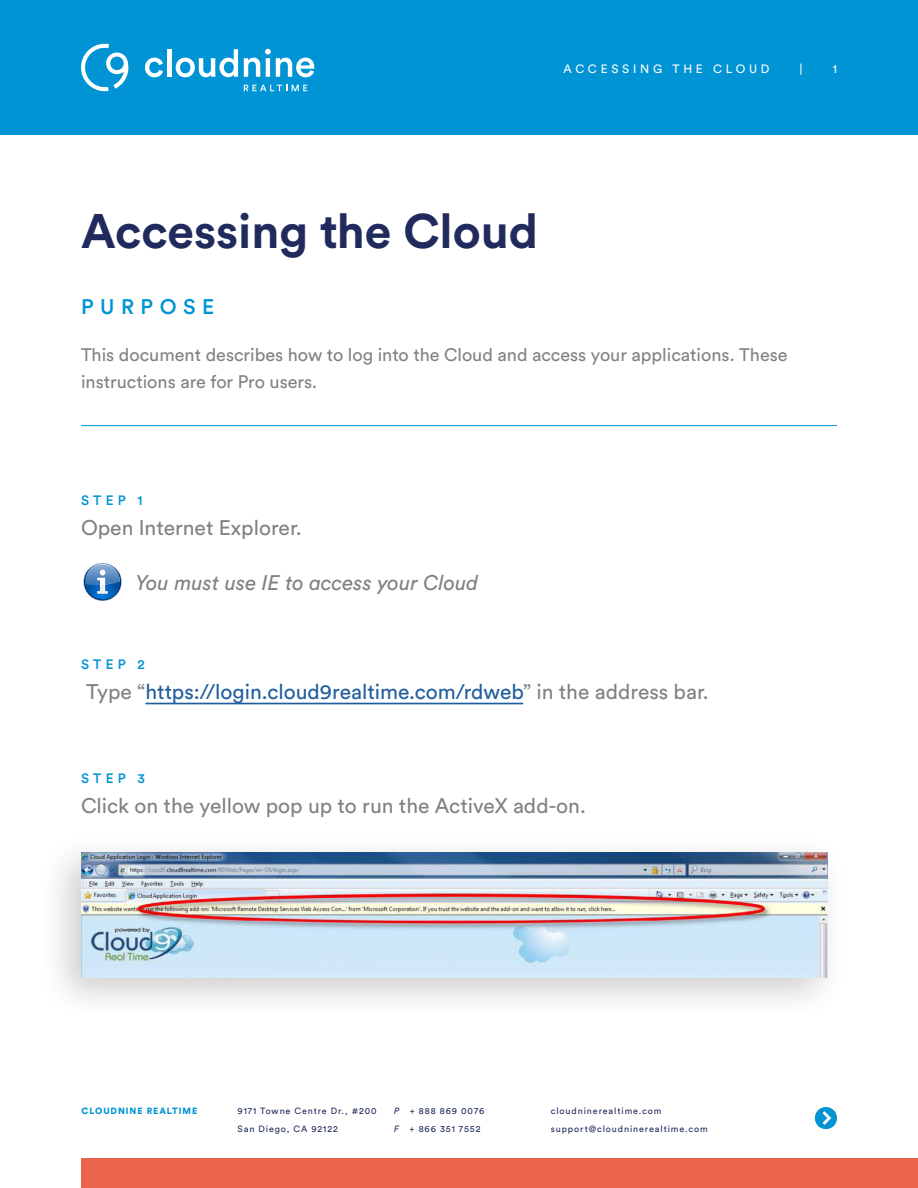
<style>
.page{position:relative;width:918px;height:1188px;background:#fff}
.page>*{position:absolute;margin:0;border:0;box-sizing:border-box;transform-origin:0 0}
.t1{font:700 48px "Circular Std";color:#212a5c}
.t2{font:21px "Circular Std";color:#808285}
.t3{font:21px "Circular Std";color:#215e9e}
.t4{font:italic 21px "Circular Std";color:#808285}
.t5{font:500 21px "Circular Std";letter-spacing:.31em;color:#0094d5}
.t6{font:18px/27px "Circular Std";color:#808285}
.t7{font:500 13.5px "Circular Std";letter-spacing:.31em;color:#0094d5}
.t8{font:12px "Circular Std";letter-spacing:.31em;color:#fff}
.t9{font:9px/18px "Circular Std";letter-spacing:.1em;color:#212a5c}
.t10{font:900 9px "Circular Std";letter-spacing:.1em;color:#0094d5}
.s1{color:#808285}
.s2{font-style:italic}
</style>
<div class="page">
<div style="left:0;top:0;width:918px;height:135px;background:#0094d5"></div>
<svg style="left:815px;top:1107px;width:22px;height:22px"></svg>
<svg style="left:145px;top:58px;width:18px;height:19px"></svg>
<hr style="left:167px;top:49px;width:4px;height:28px;background:#fff">
<svg style="left:176px;top:49px;width:62px;height:28px"></svg>
<svg style="left:244px;top:49px;width:70px;height:28px"></svg>
<svg style="left:244px;top:85px;width:63px;height:6px"></svg>
<svg style="left:81px;top:43px;width:48px;height:48px"></svg>
<div style="left:81px;top:1158px;width:837px;height:30px;background:#ea654b"></div>
<hr style="left:81px;top:425px;width:756px;height:1px;background:#0094d5">
<img style="left:83px;top:563px;width:39px;height:38px">
<hr style="left:145px;top:703px;width:378px;height:1px;background:#215e9e">
<div style="left:38px;top:831px;width:810px;height:190px;background:#000;opacity:.2"></div>
<img style="left:81px;top:852px;width:746px;height:126px">
<h3 class="t8" style="left:564px;top:61px;width:207px">ACCESSING THE CLOUD</h3>
<h3 class="t8" style="left:800px;top:61px;width:5px">|</h3>
<h3 class="t8" style="left:833px;top:61px;width:6px">1</h3>
<h1 class="t1" style="left:81px;top:200px;width:459px">Accessing the Cloud</h1>
<h2 class="t5" style="left:81px;top:293px;width:135px">PURPOSE</h2>
<h3 class="t6" style="left:81px;top:341px;width:708px">This document describes how to log into the Cloud and access your applications. These instructions are for Pro users.</h3>
<h3 class="t7" style="left:81px;top:491px;width:63px">STEP 1</h3>
<h2 class="t2" style="left:81px;top:514px;width:222px">Open Internet Explorer.</h2>
<h2 class="t4" style="left:135px;top:570px;width:345px">You must use IE to access your Cloud</h2>
<h3 class="t7" style="left:81px;top:656px;width:65px">STEP 2</h3>
<h2 class="t3" style="left:86px;top:679px;width:624px"><span class="s1">Type “</span>https://login.cloud9realtime.com/rdweb<span class="s1">” in the address bar.</span></h2>
<h3 class="t7" style="left:81px;top:770px;width:65px">STEP 3</h3>
<h2 class="t2" style="left:81px;top:793px;width:506px">Click on the yellow pop up to run the ActiveX add-on.</h2>
<p class="t10" style="left:82px;top:1105px;width:117px">CLOUDNINE REALTIME</p>
<p class="t9" style="left:394px;top:1102px;width:92px"><span class="s2">P</span> + 888 869 0076<br><span class="s2">F</span> + 866 351 7552</p>
<p class="t9" style="left:551px;top:1102px;width:159px">cloudninerealtime.com support@cloudninerealtime.com</p>
<p class="t9" style="left:238px;top:1102px;width:141px">9171 Towne Centre Dr., #200<br>San Diego, CA 92122</p>
</div>
